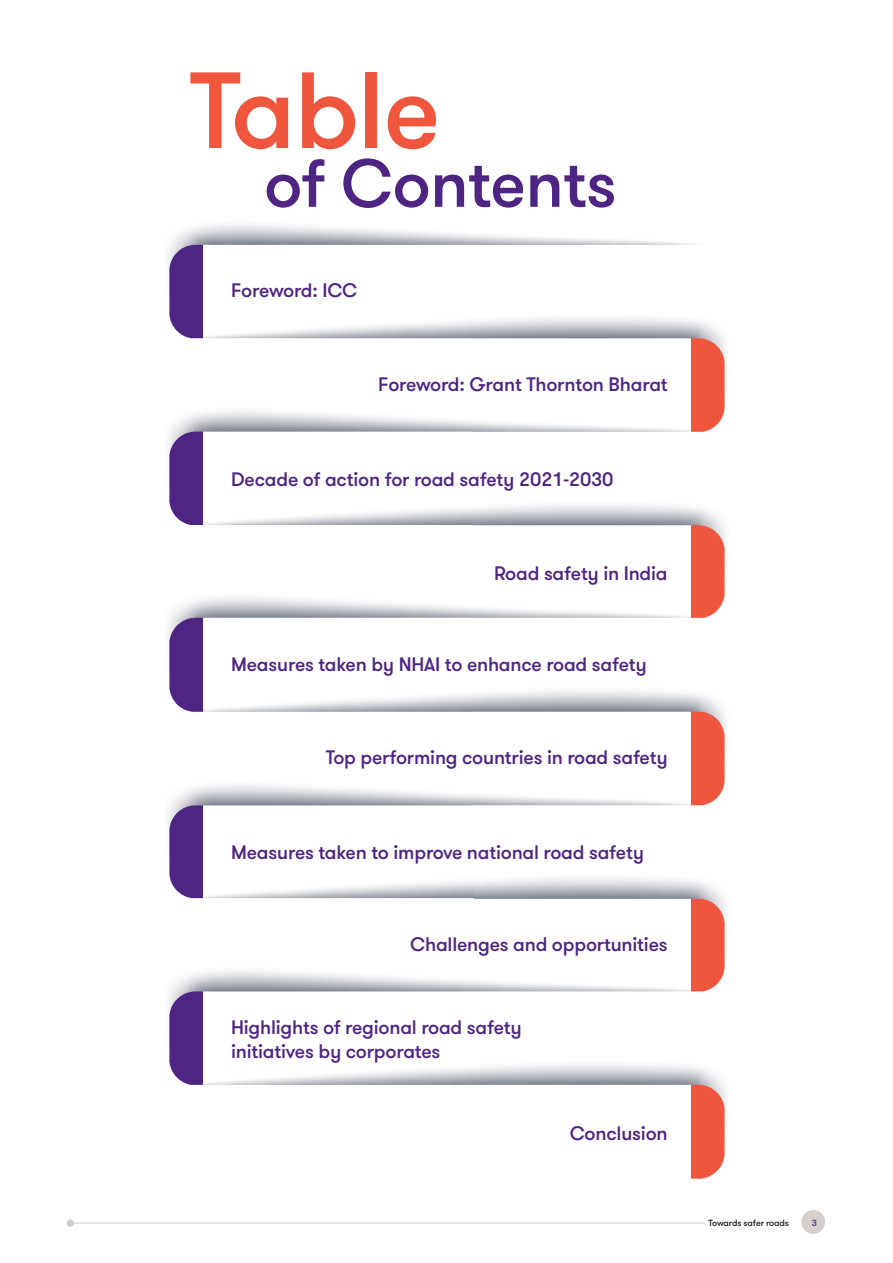
<style>
.page{position:relative;width:893px;height:1263px;background:#fff}
.page>*{position:absolute;margin:0;border:0;box-sizing:border-box;transform-origin:0 0}
._02_Headline_two_Bold_36pt{font:500 108px "GT Walsheim Pro";letter-spacing:-.015em;color:#f0553e}
._02_Headline_two_Bold_36pt-2{font:500 67.5px "GT Walsheim Pro";letter-spacing:-.01em;color:#4e2582}
._15_Body_bullet_Num_01_start{font:500 19.5px/23.4px "GT Walsheim Pro";letter-spacing:-.01em;color:#4e2582}
.t1{font:500 9px "GT Walsheim Pro";letter-spacing:-.01em;color:#231f20}
.t2{font:500 9px "GT Walsheim Pro";color:#4e2582}
</style>
<div class="page">
<div style="left:67px;top:1219px;width:7px;height:8px;background:#d4cfca;border-radius:50%"></div>
<div style="left:801px;top:1210px;width:24px;height:24px;background:#d4cfca;border-radius:50%"></div>
<hr style="left:67px;top:1223px;width:638px;height:1px;background:#d4cfca">
<img style="left:168px;top:224px;width:558px;height:955px">
<p class="_02_Headline_two_Bold_36pt" style="left:189px;top:43px;width:253px">Table</p>
<p class="_02_Headline_two_Bold_36pt-2" style="left:264px;top:141px;width:354px">of Contents</p>
<p class="_15_Body_bullet_Num_01_start" style="left:231px;top:279px;width:128px">Foreword: ICC</p>
<p class="_15_Body_bullet_Num_01_start" style="left:378px;top:373px;width:291px">Foreword: Grant Thornton Bharat</p>
<p class="_15_Body_bullet_Num_01_start" style="left:231px;top:468px;width:384px">Decade of action for road safety 2021-2030</p>
<p class="_15_Body_bullet_Num_01_start" style="left:494px;top:562px;width:175px">Road safety in India</p>
<p class="_15_Body_bullet_Num_01_start" style="left:231px;top:653px;width:417px">Measures taken by NHAI to enhance road safety</p>
<p class="_15_Body_bullet_Num_01_start" style="left:326px;top:746px;width:343px">Top performing countries in road safety</p>
<p class="_15_Body_bullet_Num_01_start" style="left:231px;top:841px;width:414px">Measures taken to improve national road safety</p>
<p class="_15_Body_bullet_Num_01_start" style="left:410px;top:933px;width:259px">Challenges and opportunities</p>
<p class="_15_Body_bullet_Num_01_start" style="left:231px;top:1016px;width:292px">Highlights of regional road safety initiatives by corporates</p>
<p class="_15_Body_bullet_Num_01_start" style="left:570px;top:1122px;width:100px">Conclusion</p>
<p class="t1" style="left:708px;top:1217px;width:82px">Towards safer roads</p>
<p class="t2" style="left:812px;top:1217px;width:7px">3</p>
</div>
